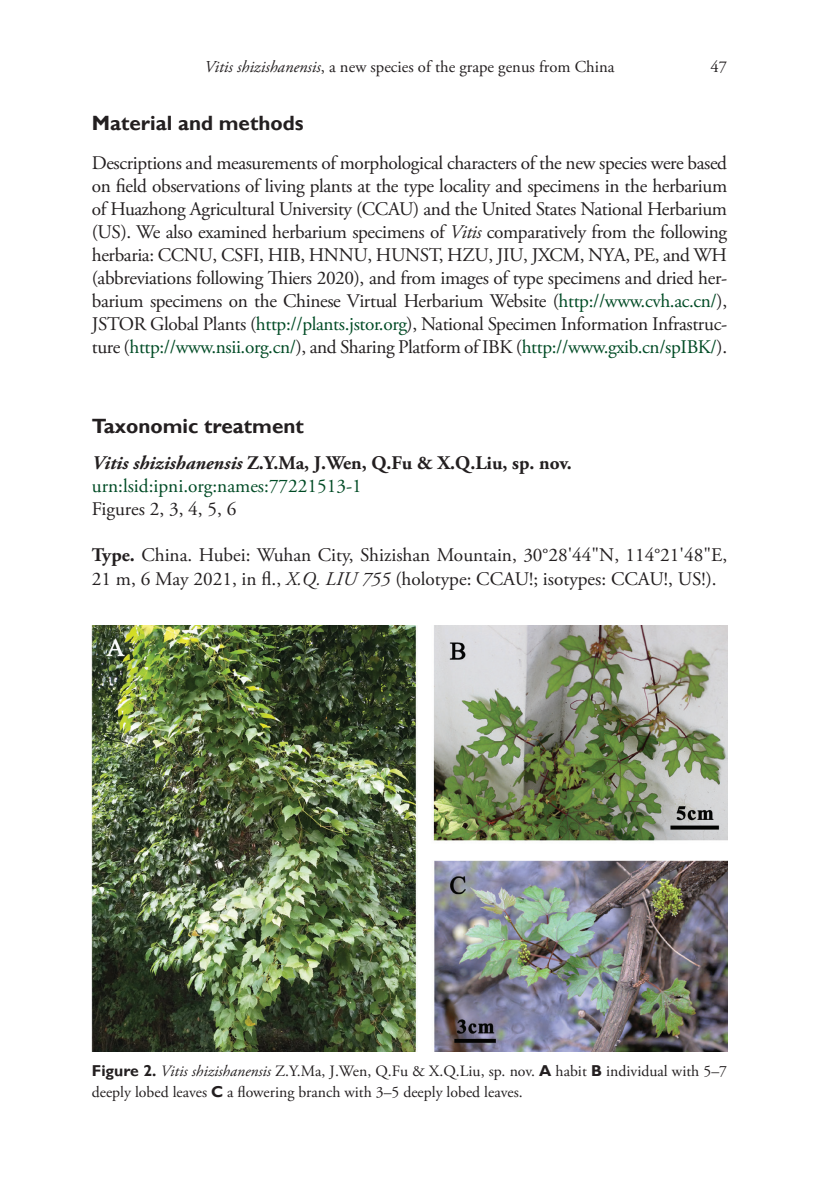
<style>
.page{position:relative;width:819px;height:1191px;background:#fff}
.page>*{position:absolute;margin:0;border:0;box-sizing:border-box;transform-origin:0 0}
.H_-_1_level{font:700 20.65px "Gill Sans";color:#231f20}
.Body_text_-_no_inden{font:19.25px/23.1px "Adobe Garamond Pro";color:#231f20;text-align:justify}
.TT_-_Title{font:700 19.25px "Adobe Garamond Pro";color:#231f20}
.TT_-_LSID{font:19.25px "Adobe Garamond Pro";color:#004b25}
.TT_-_Fig-Tab_Citatio{font:19.25px "Adobe Garamond Pro";color:#231f20}
.t1{font:16.62px "Adobe Garamond Pro";color:#231f20}
.FIG_-_Caption{font:15.75px/21px "Adobe Garamond Pro";color:#231f20}
.s1{font-style:italic}
.s2{color:#004b25}
.s3{font-weight:700}
.s4{font-family:"Gill Sans";font-weight:700}
</style>
<div class="page">
<img style="left:92px;top:625px;width:635px;height:426px">
<p class="t1" style="left:204px;top:56px;width:411px"><span class="s1">Vitis shizishanensis</span>, a new species of the grape genus from China</p>
<p class="t1" style="left:710px;top:56px;width:18px">47</p>
<p class="H_-_1_level" style="left:92px;top:111px;width:213px">Material and methods</p>
<p class="Body_text_-_no_inden" style="left:92px;top:152px;width:636px">Descriptions and measurements of morphological characters of the new species were based on field observations of living plants at the type locality and specimens in the herbarium of Huazhong Agricultural University (CCAU) and the United States National Herbarium (US). We also examined herbarium specimens of <span class="s1">Vitis</span> comparatively from the following herbaria: CCNU, CSFI, HIB, HNNU, HUNST, HZU, JIU, JXCM, NYA, PE, and WH (abbreviations following Thiers 2020), and from images of type specimens and dried her&shy;barium specimens on the Chinese Virtual Herbarium Website (<span class="s2">http://www.cvh.ac.cn/</span>), JSTOR Global Plants (<span class="s2">http://plants.jstor.org</span>), National Specimen Information Infrastruc&shy;ture (<span class="s2">http://www.nsii.org.cn/</span>), and Sharing Platform of IBK (<span class="s2">http://www.gxib.cn/spIBK/</span>).</p>
<p class="H_-_1_level" style="left:92px;top:413px;width:213px">Taxonomic treatment</p>
<p class="TT_-_Title" style="left:92px;top:452px;width:481px"><span class="s1">Vitis shizishanensis</span> Z.Y.Ma, J.Wen, Q.Fu &amp; X.Q.Liu, sp. nov.</p>
<p class="TT_-_LSID" style="left:92px;top:474px;width:271px">urn:lsid:ipni.org:names:77221513-1</p>
<p class="TT_-_Fig-Tab_Citatio" style="left:92px;top:497px;width:146px">Figures 2, 3, 4, 5, 6</p>
<p class="Body_text_-_no_inden" style="left:92px;top:544px;width:637px"><span class="s3">Type.</span> China. Hubei: Wuhan City, Shizishan Mountain, 30°28'44"N, 114°21'48"E,<br>21 m, 6 May 2021, in fl., <span class="s1">X.Q. LIU 755</span> (holotype: CCAU!; isotypes: CCAU!, US!).</p>
<p class="FIG_-_Caption" style="left:92px;top:1060px;width:636px"><span class="s4">Figure 2.</span> <span class="s1">Vitis shizishanensis</span> Z.Y.Ma, J.Wen, Q.Fu &amp; X.Q.Liu, sp. nov. <span class="s4">A</span> habit <span class="s4">B</span> individual with 5–7 deeply lobed leaves <span class="s4">C</span> a flowering branch with 3–5 deeply lobed leaves.</p>
</div>
